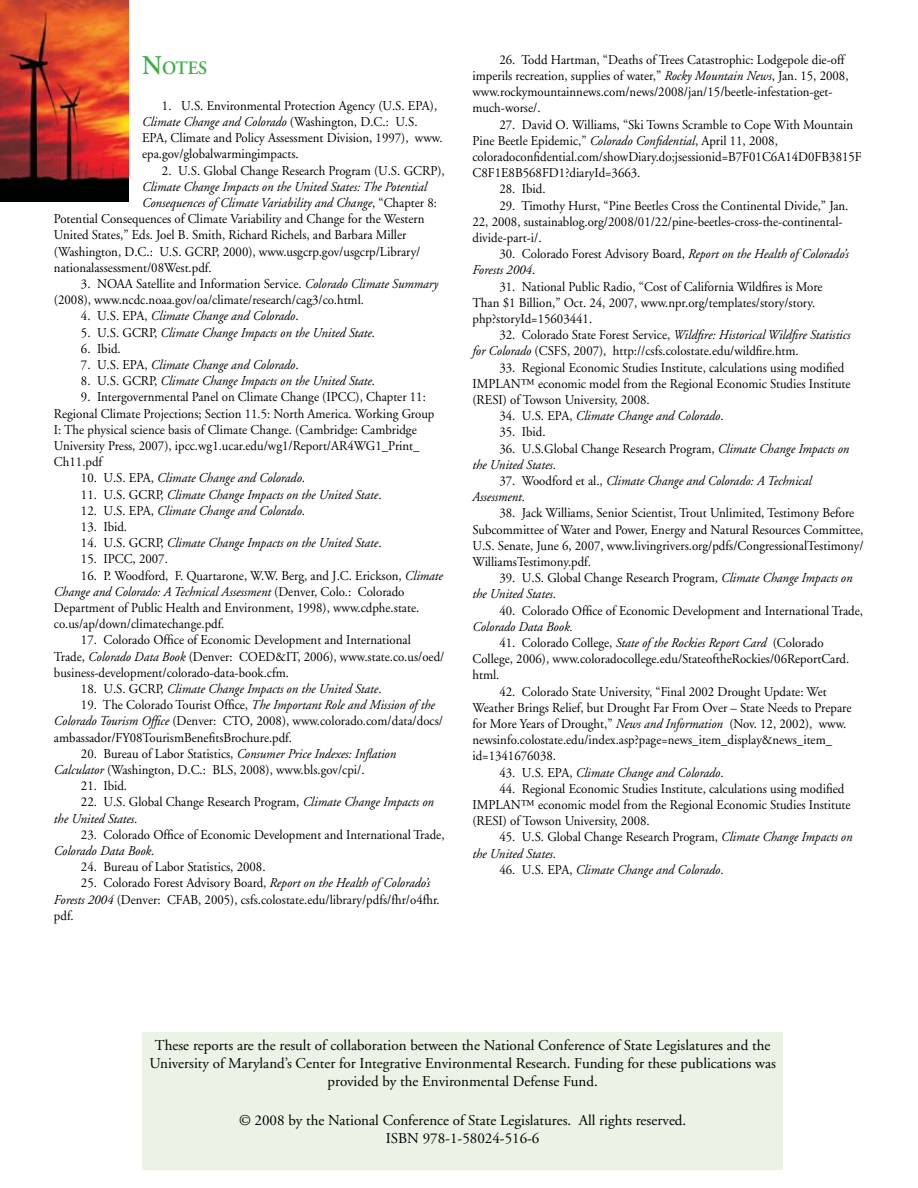
<style>
.page{position:relative;width:918px;height:1188px;background:#fff}
.page>*{position:absolute;margin:0;border:0;box-sizing:border-box;transform-origin:0 0}
.t1{font:600 18.9px "Adobe Garamond";color:#41ad49;scale:.95 1}
.t2{font:15px/18px "Adobe Garamond";color:#000;text-align:center}
.t3{font:13.5px/16.2px "Adobe Garamond";color:#000;scale:.95 1}
.t4{font:italic 13.5px/16.2px "Adobe Garamond";color:#000;scale:.95 1}
.s1{font-size:27px}
.s2{font-style:italic}
.s3{font-style:normal}
</style>
<div class="page">
<div style="left:142px;top:1032px;width:641px;height:138px;background:#eaf3e6"></div>
<img style="left:0;top:0;width:129px;height:202px">
<h1 class="t1" style="left:142px;top:57px;width:70px"><span class="s1">N</span>OTES</h1>
<p class="t3" style="left:142px;top:98px;width:318px;text-indent:20px">1. U.S. Environmental Protection Agency (U.S. EPA), <span class="s2">Climate Change and Colorado</span> (Washington, D.C.: U.S.<br>EPA, Climate and Policy Assessment Division, 1997), www. epa.gov/globalwarmingimpacts.</p>
<p class="t3" style="left:162px;top:163px;width:299px">2. U.S. Global Change Research Program (U.S. GCRP),</p>
<p class="t4" style="left:142px;top:179px;width:301px">Climate Change Impacts on the United States: The Potential</p>
<p class="t4" style="left:142px;top:195px;width:312px">Consequences of Climate Variability and Change<span class="s3">, “Chapter 8:</span></p>
<p class="t3" style="left:54px;top:211px;width:392px">Potential Consequences of Climate Variability and Change for the Western</p>
<p class="t3" style="left:54px;top:227px;width:372px">United States,” Eds. Joel B. Smith, Richard Richels, and Barbara Miller</p>
<p class="t3" style="left:54px;top:244px;width:387px">(Washington, D.C.: U.S. GCRP, 2000), www.usgcrp.gov/usgcrp/Library/</p>
<p class="t3" style="left:54px;top:260px;width:167px">nationalassessment/08West.pdf.</p>
<p class="t3" style="left:54px;top:276px;width:406px;text-indent:27px">3. NOAA Satellite and Information Service. <span class="s2">Colorado Climate Summary </span>(2008), www.ncdc.noaa.gov/oa/climate/research/cag3/co.html.</p>
<p class="t4" style="left:81px;top:308px;width:231px"><span class="s3">4. U.S. EPA,</span> Climate Change and Colorado<span class="s3">.</span></p>
<p class="t4" style="left:81px;top:325px;width:311px"><span class="s3">5. U.S. GCRP,</span> Climate Change Impacts on the United State<span class="s3">.</span></p>
<p class="t3" style="left:81px;top:341px;width:43px">6. Ibid.</p>
<p class="t4" style="left:81px;top:357px;width:231px"><span class="s3">7. U.S. EPA,</span> Climate Change and Colorado<span class="s3">.</span></p>
<p class="t4" style="left:81px;top:373px;width:311px"><span class="s3">8. U.S. GCRP,</span> Climate Change Impacts on the United State<span class="s3">.</span></p>
<p class="t3" style="left:54px;top:389px;width:402px;text-indent:27px">9. Intergovernmental Panel on Climate Change (IPCC), Chapter 11:<br>Regional Climate Projections; Section 11.5: North America. Working Group I: The physical science basis of Climate Change. (Cambridge: Cambridge University Press, 2007), ipcc.wg1.ucar.edu/wg1/Report/AR4WG1_Print_ Ch11.pdf</p>
<p class="t4" style="left:81px;top:470px;width:237px"><span class="s3">10. U.S. EPA,</span> Climate Change and Colorado<span class="s3">.</span></p>
<p class="t4" style="left:81px;top:487px;width:318px"><span class="s3">11. U.S. GCRP,</span> Climate Change Impacts on the United State<span class="s3">.</span></p>
<p class="t4" style="left:81px;top:503px;width:237px"><span class="s3">12. U.S. EPA,</span> Climate Change and Colorado<span class="s3">.</span></p>
<p class="t3" style="left:81px;top:519px;width:50px">13. Ibid.</p>
<p class="t4" style="left:81px;top:535px;width:318px"><span class="s3">14. U.S. GCRP,</span> Climate Change Impacts on the United State<span class="s3">.</span></p>
<p class="t3" style="left:81px;top:551px;width:93px">15. IPCC, 2007.</p>
<p class="t3" style="left:54px;top:568px;width:411px;text-indent:27px">16. P. Woodford, F. Quartarone, W.W. Berg, and J.C. Erickson, <span class="s2">Climate Change and Colorado: A Technical Assessment</span> (Denver, Colo.: Colorado Department of Public Health and Environment, 1998), www.cdphe.state. co.us/ap/down/climatechange.pdf.</p>
<p class="t3" style="left:54px;top:632px;width:412px;text-indent:27px">17. Colorado Office of Economic Development and International<br>Trade, <span class="s2">Colorado Data Book</span> (Denver: COED&amp;IT, 2006), www.state.co.us/oed/ business-development/colorado-data-book.cfm.</p>
<p class="t4" style="left:81px;top:681px;width:318px"><span class="s3">18. U.S. GCRP,</span> Climate Change Impacts on the United State<span class="s3">.</span></p>
<p class="t3" style="left:54px;top:697px;width:411px;text-indent:27px">19. The Colorado Tourist Office, <span class="s2">The Important Role and Mission of the<br>Colorado Tourism Office</span> (Denver: CTO, 2008), www.colorado.com/data/docs/ ambassador/FY08TourismBenefitsBrochure.pdf.</p>
<p class="t3" style="left:54px;top:746px;width:362px;text-indent:27px">20. Bureau of Labor Statistics, <span class="s2">Consumer Price Indexes: Inflation<br>Calculator</span> (Washington, D.C.: BLS, 2008), www.bls.gov/cpi/.</p>
<p class="t3" style="left:81px;top:778px;width:50px">21. Ibid.</p>
<p class="t4" style="left:54px;top:794px;width:402px;text-indent:27px"><span class="s3">22. U.S. Global Change Research Program,</span> Climate Change Impacts on the United States<span class="s3">.</span></p>
<p class="t3" style="left:54px;top:827px;width:413px;text-indent:27px">23. Colorado Office of Economic Development and International Trade,<br><span class="s2">Colorado Data Book</span>.</p>
<p class="t3" style="left:81px;top:859px;width:196px">24. Bureau of Labor Statistics, 2008.</p>
<p class="t3" style="left:54px;top:875px;width:408px;text-indent:27px">25. Colorado Forest Advisory Board, <span class="s2">Report on the Health of Colorado’s<br>Forests 2004</span> (Denver: CFAB, 2005), csfs.colostate.edu/library/pdfs/fhr/o4fhr. pdf.</p>
<p class="t3" style="left:473px;top:52px;width:397px;text-indent:27px">26. Todd Hartman, “Deaths of Trees Catastrophic: Lodgepole die-off imperils recreation, supplies of water,” <span class="s2">Rocky Mountain News</span>, Jan. 15, 2008, www.rockymountainnews.com/news/2008/jan/15/beetle-infestation-get&shy;much-worse/.</p>
<p class="t3" style="left:473px;top:117px;width:411px;text-indent:27px">27. David O. Williams, “Ski Towns Scramble to Cope With Mountain Pine Beetle Epidemic,” <span class="s2">Colorado Confidential</span>, April 11, 2008, coloradoconfidential.com/showDiary.do;jsessionid=B7F01C6A14D0FB3815F C8F1E8B568FD1?diaryId=3663.</p>
<p class="t3" style="left:499px;top:181px;width:50px">28. Ibid.</p>
<p class="t3" style="left:473px;top:198px;width:397px;text-indent:27px">29. Timothy Hurst, “Pine Beetles Cross the Continental Divide,” Jan.<br>22, 2008, sustainablog.org/2008/01/22/pine-beetles-cross-the-continental&shy;divide-part-i/.</p>
<p class="t4" style="left:473px;top:246px;width:398px;text-indent:27px"><span class="s3">30. Colorado Forest Advisory Board,</span> Report on the Health of Colorado’s<br>Forests 2004<span class="s3">.</span></p>
<p class="t3" style="left:473px;top:279px;width:370px;text-indent:27px">31. National Public Radio, “Cost of California Wildfires is More<br>Than $1 Billion,” Oct. 24, 2007, www.npr.org/templates/story/story. php?storyId=15603441.</p>
<p class="t3" style="left:473px;top:327px;width:399px;text-indent:27px">32. Colorado State Forest Service, <span class="s2">Wildfire: Historical Wildfire Statistics for Colorado</span> (CSFS, 2007), http://csfs.colostate.edu/wildfire.htm.</p>
<p class="t3" style="left:473px;top:360px;width:400px;text-indent:27px">33. Regional Economic Studies Institute, calculations using modified<br>IMPLAN™ economic model from the Regional Economic Studies Institute (RESI) of Towson University, 2008.</p>
<p class="t4" style="left:499px;top:408px;width:237px"><span class="s3">34. U.S. EPA,</span> Climate Change and Colorado<span class="s3">.</span></p>
<p class="t3" style="left:499px;top:424px;width:50px">35. Ibid.</p>
<p class="t4" style="left:473px;top:441px;width:398px;text-indent:27px"><span class="s3">36. U.S.Global Change Research Program,</span> Climate Change Impacts on the United States<span class="s3">.</span></p>
<p class="t4" style="left:473px;top:473px;width:359px;text-indent:27px"><span class="s3">37. Woodford et al.,</span> Climate Change and Colorado: A Technical<br>Assessment<span class="s3">.</span></p>
<p class="t3" style="left:473px;top:505px;width:413px;text-indent:27px">38. Jack Williams, Senior Scientist, Trout Unlimited, Testimony Before Subcommittee of Water and Power, Energy and Natural Resources Committee, U.S. Senate, June 6, 2007, www.livingrivers.org/pdfs/CongressionalTestimony/ WilliamsTestimony.pdf.</p>
<p class="t4" style="left:473px;top:570px;width:402px;text-indent:27px"><span class="s3">39. U.S. Global Change Research Program,</span> Climate Change Impacts on the United States<span class="s3">.</span></p>
<p class="t3" style="left:499px;top:603px;width:384px">40. Colorado Office of Economic Development and International Trade,</p>
<p class="t4" style="left:473px;top:619px;width:107px">Colorado Data Book.</p>
<p class="t3" style="left:473px;top:635px;width:398px;text-indent:27px">41. Colorado College, <span class="s2">State of the Rockies Report Card</span> (Colorado<br>College, 2006), www.coloradocollege.edu/StateoftheRockies/06ReportCard. html.</p>
<p class="t3" style="left:473px;top:684px;width:400px;text-indent:27px">42. Colorado State University, “Final 2002 Drought Update: Wet Weather Brings Relief, but Drought Far From Over – State Needs to Prepare for More Years of Drought,” <span class="s2">News and Information</span> (Nov. 12, 2002), www. newsinfo.colostate.edu/index.asp?page=news_item_display&amp;news_item_ id=1341676038.</p>
<p class="t4" style="left:499px;top:765px;width:237px"><span class="s3">43. U.S. EPA,</span> Climate Change and Colorado<span class="s3">.</span></p>
<p class="t3" style="left:473px;top:781px;width:400px;text-indent:27px">44. Regional Economic Studies Institute, calculations using modified<br>IMPLAN™ economic model from the Regional Economic Studies Institute (RESI) of Towson University, 2008.</p>
<p class="t4" style="left:473px;top:830px;width:402px;text-indent:27px"><span class="s3">45. U.S. Global Change Research Program,</span> Climate Change Impacts on the United States<span class="s3">.</span></p>
<p class="t4" style="left:499px;top:862px;width:237px"><span class="s3">46. U.S. EPA,</span> Climate Change and Colorado<span class="s3">.</span></p>
<p class="t2" style="left:149px;top:1036px;width:628px">These reports are the result of collaboration between the National Conference of State Legislatures and the<br>University of Maryland’s Center for Integrative Environmental Research. Funding for these publications was provided by the Environmental Defense Fund.</p>
<p class="t2" style="left:239px;top:1112px;width:449px">© 2008 by the National Conference of State Legislatures. All rights reserved.<br>ISBN 978-1-58024-516-6</p>
</div>
